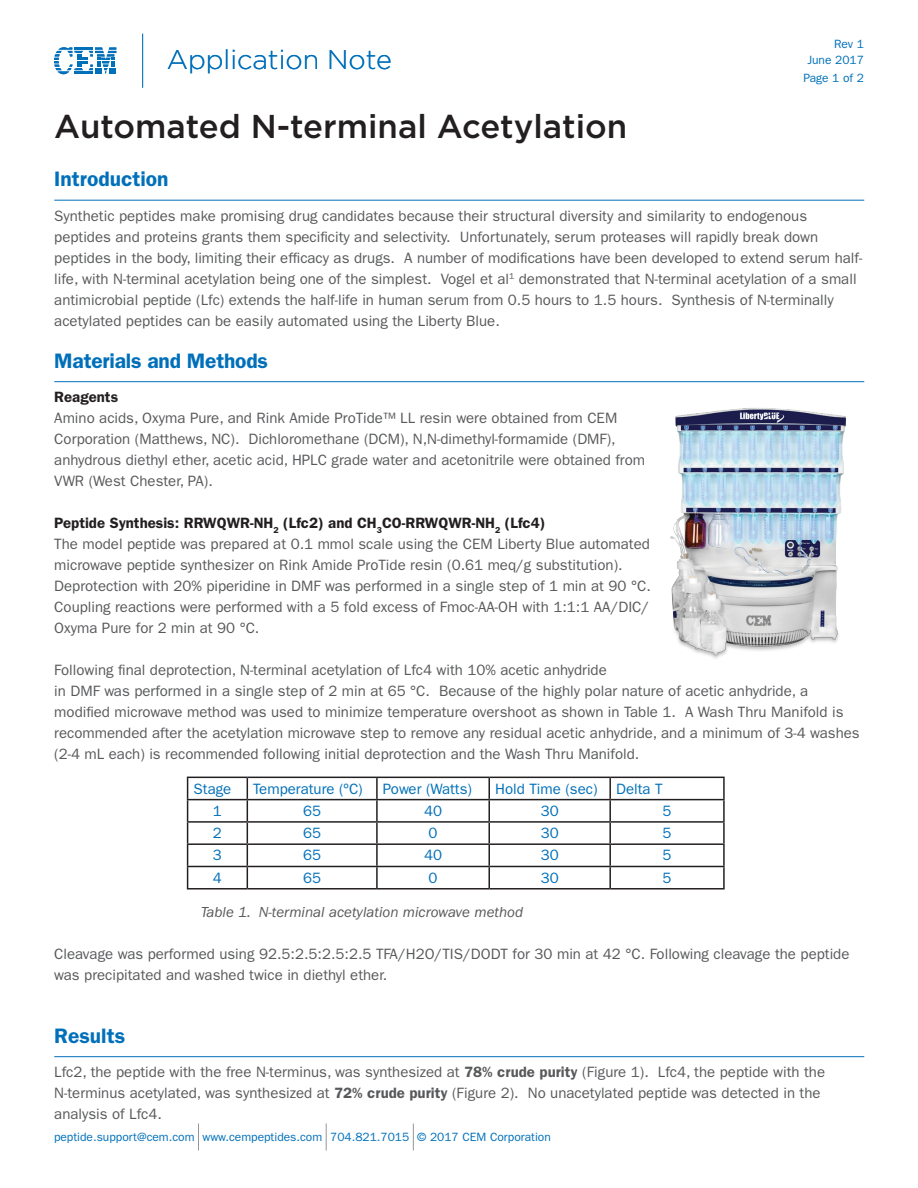
<style>
.page{position:relative;width:918px;height:1188px;background:#fff}
.page>*{position:absolute;margin:0;border:0;box-sizing:border-box;transform-origin:0 0}
.Note_Title{font:500 33px "Gotham HTF";color:#231f20}
.t1{font:300 27px "Gotham HTF";color:#0070ba}
.Note_Heading{font:600 21px "ITC Franklin Gothic Std";color:#0070ba}
.Note_Paragraph{font:15px/21px "ITC Franklin Gothic Std";color:#58595b}
.footer_text{font:15px "ITC Franklin Gothic Std";color:#0070ba}
.Note_Subheading{font:600 15px "ITC Franklin Gothic Std";color:#231f20}
.Note_Paragraph-2{font:italic 15px "ITC Franklin Gothic Std";color:#58595b}
.footer_text-2{font:12px "ITC Franklin Gothic Std";color:#0070ba}
.header_text{font:12px "ITC Franklin Gothic Std";color:#0070ba}
.s1{font-weight:600}
</style>
<div class="page">
<svg style="left:198px;top:1124px;width:1px;height:27px"></svg>
<svg style="left:326px;top:1124px;width:1px;height:27px"></svg>
<svg style="left:413px;top:1124px;width:1px;height:27px"></svg>
<hr style="left:54px;top:200px;width:810px;height:1px;background:#0070ba">
<hr style="left:54px;top:381px;width:810px;height:1px;background:#0070ba">
<hr style="left:54px;top:1056px;width:810px;height:1px;background:#0070ba">
<svg style="left:54px;top:47px;width:62px;height:27px"></svg>
<hr style="left:142px;top:34px;width:1px;height:54px;background:#0070ba">
<hr style="left:187px;top:777px;width:60px;height:1px;background:#231f20">
<hr style="left:247px;top:777px;width:130px;height:1px;background:#231f20">
<hr style="left:377px;top:777px;width:112px;height:1px;background:#231f20">
<hr style="left:376px;top:778px;width:2px;height:21px;background:#231f20">
<hr style="left:489px;top:777px;width:121px;height:1px;background:#231f20">
<hr style="left:488px;top:778px;width:2px;height:21px;background:#231f20">
<hr style="left:610px;top:777px;width:115px;height:1px;background:#231f20">
<hr style="left:609px;top:778px;width:2px;height:21px;background:#231f20">
<hr style="left:723px;top:778px;width:2px;height:21px;background:#231f20">
<hr style="left:187px;top:799px;width:60px;height:1px;background:#231f20">
<hr style="left:247px;top:799px;width:130px;height:1px;background:#231f20">
<hr style="left:377px;top:799px;width:112px;height:1px;background:#231f20">
<hr style="left:376px;top:800px;width:2px;height:21px;background:#231f20">
<hr style="left:489px;top:799px;width:121px;height:1px;background:#231f20">
<hr style="left:488px;top:800px;width:2px;height:21px;background:#231f20">
<hr style="left:610px;top:799px;width:115px;height:1px;background:#231f20">
<hr style="left:609px;top:800px;width:2px;height:21px;background:#231f20">
<hr style="left:723px;top:800px;width:2px;height:21px;background:#231f20">
<hr style="left:187px;top:821px;width:60px;height:2px;background:#231f20">
<hr style="left:247px;top:821px;width:130px;height:2px;background:#231f20">
<hr style="left:377px;top:821px;width:112px;height:2px;background:#231f20">
<hr style="left:376px;top:823px;width:2px;height:20px;background:#231f20">
<hr style="left:489px;top:821px;width:121px;height:2px;background:#231f20">
<hr style="left:488px;top:823px;width:2px;height:20px;background:#231f20">
<hr style="left:610px;top:821px;width:115px;height:2px;background:#231f20">
<hr style="left:609px;top:823px;width:2px;height:20px;background:#231f20">
<hr style="left:723px;top:823px;width:2px;height:20px;background:#231f20">
<hr style="left:187px;top:843px;width:60px;height:2px;background:#231f20">
<hr style="left:247px;top:843px;width:130px;height:2px;background:#231f20">
<hr style="left:377px;top:843px;width:112px;height:2px;background:#231f20">
<hr style="left:376px;top:845px;width:2px;height:21px;background:#231f20">
<hr style="left:489px;top:843px;width:121px;height:2px;background:#231f20">
<hr style="left:488px;top:845px;width:2px;height:21px;background:#231f20">
<hr style="left:610px;top:843px;width:115px;height:2px;background:#231f20">
<hr style="left:609px;top:845px;width:2px;height:21px;background:#231f20">
<hr style="left:723px;top:845px;width:2px;height:21px;background:#231f20">
<hr style="left:187px;top:866px;width:60px;height:1px;background:#231f20">
<svg style="left:187px;top:778px;width:1px;height:110px"></svg>
<hr style="left:247px;top:866px;width:130px;height:1px;background:#231f20">
<svg style="left:247px;top:778px;width:1px;height:110px"></svg>
<hr style="left:377px;top:866px;width:112px;height:1px;background:#231f20">
<hr style="left:376px;top:867px;width:2px;height:21px;background:#231f20">
<hr style="left:489px;top:866px;width:121px;height:1px;background:#231f20">
<hr style="left:488px;top:867px;width:2px;height:21px;background:#231f20">
<hr style="left:610px;top:866px;width:115px;height:1px;background:#231f20">
<hr style="left:609px;top:867px;width:2px;height:21px;background:#231f20">
<hr style="left:723px;top:867px;width:2px;height:21px;background:#231f20">
<hr style="left:187px;top:888px;width:60px;height:2px;background:#231f20">
<hr style="left:247px;top:888px;width:130px;height:2px;background:#231f20">
<hr style="left:377px;top:888px;width:112px;height:2px;background:#231f20">
<hr style="left:489px;top:888px;width:121px;height:2px;background:#231f20">
<hr style="left:610px;top:888px;width:115px;height:2px;background:#231f20">
<img style="left:670px;top:408px;width:176px;height:251px">
<p class="t1" style="left:167px;top:45px;width:227px">Application Note</p>
<p class="header_text" style="left:834px;top:37px;width:31px">Rev 1</p>
<p class="header_text" style="left:807px;top:53px;width:58px">June 2017</p>
<p class="header_text" style="left:803px;top:71px;width:62px">Page 1 of 2</p>
<p class="Note_Title" style="left:54px;top:108px;width:575px">Automated N-terminal Acetylation</p>
<p class="Note_Heading" style="left:54px;top:167px;width:116px">Introduction</p>
<p class="Note_Paragraph" style="left:54px;top:205px;width:810px">Synthetic peptides make promising drug candidates because their structural diversity and similarity to endogenous peptides and proteins grants them specificity and selectivity. Unfortunately, serum proteases will rapidly break down peptides in the body, limiting their efficacy as drugs. A number of modifications have been developed to extend serum half&shy;life, with N-terminal acetylation being one of the simplest. Vogel et al<sup>1</sup> demonstrated that N-terminal acetylation of a small antimicrobial peptide (Lfc) extends the half-life in human serum from 0.5 hours to 1.5 hours. Synthesis of N-terminally acetylated peptides can be easily automated using the Liberty Blue.</p>
<p class="Note_Heading" style="left:54px;top:348px;width:215px">Materials and Methods</p>
<p class="Note_Subheading" style="left:54px;top:388px;width:65px">Reagents</p>
<p class="Note_Paragraph" style="left:54px;top:408px;width:592px">Amino acids, Oxyma Pure, and Rink Amide ProTide™ LL resin were obtained from CEM Corporation (Matthews, NC). Dichloromethane (DCM), N,N-dimethyl-formamide (DMF), anhydrous diethyl ether, acetic acid, HPLC grade water and acetonitrile were obtained from VWR (West Chester, PA).</p>
<p class="Note_Subheading" style="left:54px;top:514px;width:493px">Peptide Synthesis: RRWQWR-NH<sub>2</sub> (Lfc2) and CH<sub>3</sub>CO-RRWQWR-NH<sub>2</sub> (Lfc4)</p>
<p class="Note_Paragraph" style="left:54px;top:534px;width:598px">The model peptide was prepared at 0.1 mmol scale using the CEM Liberty Blue automated microwave peptide synthesizer on Rink Amide ProTide resin (0.61 meq/g substitution).<br>Deprotection with 20% piperidine in DMF was performed in a single step of 1 min at 90 °C.<br>Coupling reactions were performed with a 5 fold excess of Fmoc-AA-OH with 1:1:1 AA/DIC/ Oxyma Pure for 2 min at 90 °C.</p>
<p class="Note_Paragraph" style="left:54px;top:660px;width:807px">Following final deprotection, N-terminal acetylation of Lfc4 with 10% acetic anhydride<br>in DMF was performed in a single step of 2 min at 65 °C. Because of the highly polar nature of acetic anhydride, a modified microwave method was used to minimize temperature overshoot as shown in Table 1. A Wash Thru Manifold is recommended after the acetylation microwave step to remove any residual acetic anhydride, and a minimum of 3-4 washes (2-4 mL each) is recommended following initial deprotection and the Wash Thru Manifold.</p>
<p class="footer_text" style="left:194px;top:780px;width:39px">Stage</p>
<p class="footer_text" style="left:253px;top:780px;width:111px">Temperature (ºC)</p>
<p class="footer_text" style="left:383px;top:780px;width:91px">Power (Watts)</p>
<p class="footer_text" style="left:495px;top:780px;width:104px">Hold Time (sec)</p>
<p class="footer_text" style="left:616px;top:780px;width:48px">Delta T</p>
<p class="footer_text" style="left:213px;top:802px;width:10px">1</p>
<p class="footer_text" style="left:303px;top:802px;width:19px">65</p>
<p class="footer_text" style="left:424px;top:802px;width:19px">40</p>
<p class="footer_text" style="left:541px;top:802px;width:19px">30</p>
<p class="footer_text" style="left:663px;top:802px;width:10px">5</p>
<p class="footer_text" style="left:213px;top:824px;width:10px">2</p>
<p class="footer_text" style="left:303px;top:824px;width:19px">65</p>
<p class="footer_text" style="left:429px;top:824px;width:10px">0</p>
<p class="footer_text" style="left:541px;top:824px;width:19px">30</p>
<p class="footer_text" style="left:663px;top:824px;width:10px">5</p>
<p class="footer_text" style="left:213px;top:847px;width:10px">3</p>
<p class="footer_text" style="left:303px;top:847px;width:19px">65</p>
<p class="footer_text" style="left:424px;top:847px;width:19px">40</p>
<p class="footer_text" style="left:541px;top:847px;width:19px">30</p>
<p class="footer_text" style="left:663px;top:847px;width:10px">5</p>
<p class="footer_text" style="left:213px;top:869px;width:10px">4</p>
<p class="footer_text" style="left:303px;top:869px;width:19px">65</p>
<p class="footer_text" style="left:429px;top:869px;width:10px">0</p>
<p class="footer_text" style="left:541px;top:869px;width:19px">30</p>
<p class="footer_text" style="left:663px;top:869px;width:10px">5</p>
<p class="Note_Paragraph-2" style="left:201px;top:904px;width:324px">Table 1. N-terminal acetylation microwave method</p>
<p class="Note_Paragraph" style="left:54px;top:943px;width:797px">Cleavage was performed using 92.5:2.5:2.5:2.5 TFA/H2O/TIS/DODT for 30 min at 42 °C. Following cleavage the peptide was precipitated and washed twice in diethyl ether.</p>
<p class="Note_Heading" style="left:54px;top:1023px;width:72px">Results</p>
<p class="Note_Paragraph" style="left:54px;top:1062px;width:772px">Lfc2, the peptide with the free N-terminus, was synthesized at <span class="s1">78% crude purity</span> (Figure 1). Lfc4, the peptide with the<br>N-terminus acetylated, was synthesized at <span class="s1">72% crude purity</span> (Figure 2). No unacetylated peptide was detected in the analysis of Lfc4.</p>
<p class="footer_text-2" style="left:54px;top:1130px;width:498px">peptide.support@cem.com www.cempeptides.com 704.821.7015 © 2017 CEM Corporation</p>
</div>
